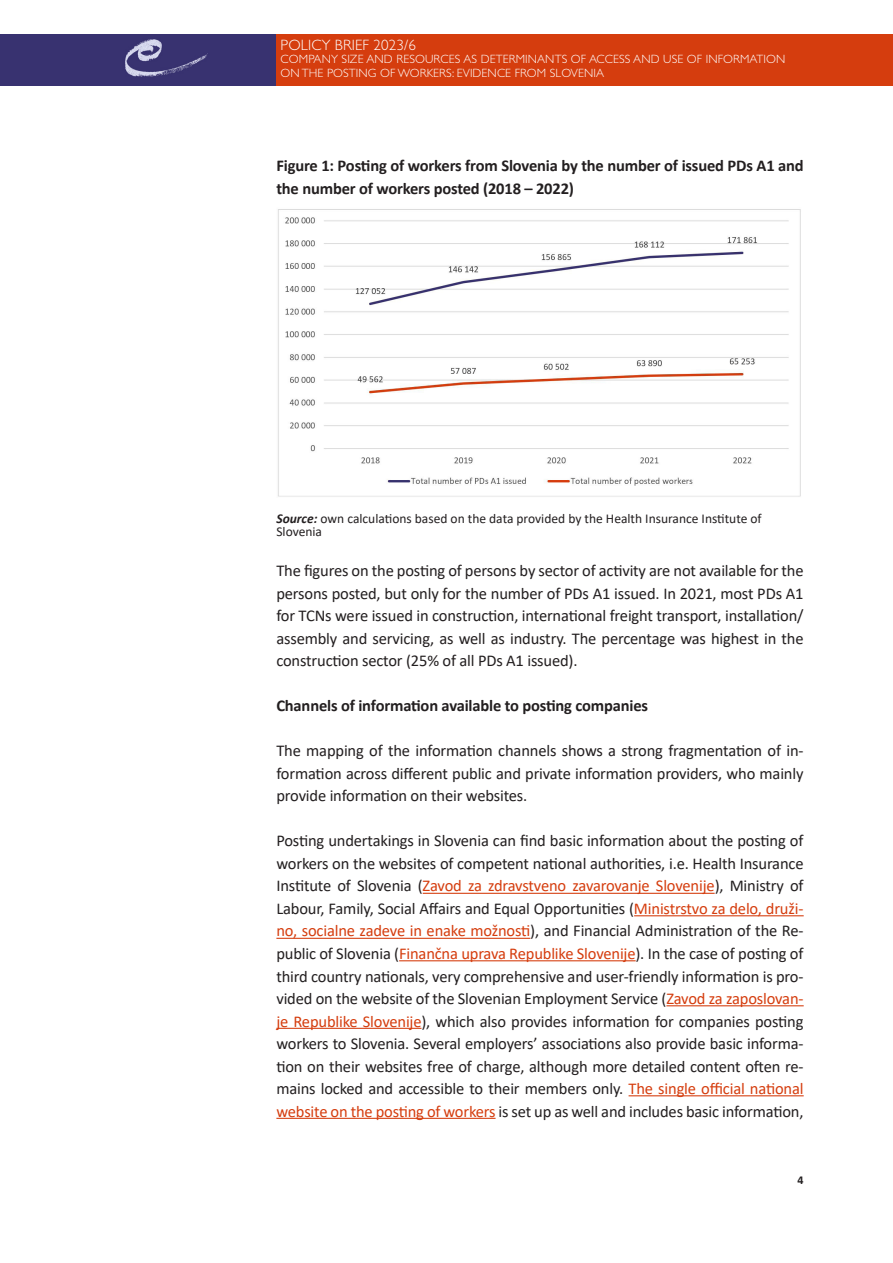
<style>
.page{position:relative;width:893px;height:1263px;background:#fff}
.page>*{position:absolute;margin:0;border:0;box-sizing:border-box;transform-origin:0 0}
.t1{font:16.5px/22.5px "Calibri";letter-spacing:-.01em;color:#231f20;text-align:justify}
.t2{font:700 16.5px/22.5px "Calibri";letter-spacing:-.01em;color:#231f20}
.t3{font:300 15px "Gill Sans Std";letter-spacing:.01em;color:#fff}
.t4{font:13.5px/13.5px "Calibri";color:#231f20}
.t5{font:300 12px/13.5px "Gill Sans Std";letter-spacing:.01em;color:#fff}
.t6{font:700 12px "Calibri";color:#231f20}
.s1{font-weight:700;font-style:italic}
.s2{color:#d53d0e}
</style>
<div class="page">
<div style="left:0;top:34px;width:276px;height:51px;background:#383270"></div>
<div style="left:276px;top:34px;width:617px;height:51px;background:#d53d0e"></div>
<hr style="left:423px;top:893px;width:292px;height:1px;background:#d53d0e">
<hr style="left:634px;top:915px;width:170px;height:1px;background:#d53d0e">
<hr style="left:276px;top:938px;width:254px;height:1px;background:#d53d0e">
<hr style="left:399px;top:960px;width:237px;height:1px;background:#d53d0e">
<hr style="left:666px;top:1005px;width:138px;height:1px;background:#d53d0e">
<hr style="left:276px;top:1028px;width:145px;height:1px;background:#d53d0e">
<hr style="left:629px;top:1095px;width:175px;height:1px;background:#d53d0e">
<hr style="left:276px;top:1118px;width:220px;height:1px;background:#d53d0e">
<img style="left:278px;top:209px;width:523px;height:288px">
<p class="t3" style="left:281px;top:36px;width:137px">POLICY BRIEF 2023/6</p>
<p class="t5" style="left:281px;top:53px;width:506px">COMPANY SIZE AND RESOURCES AS DETERMINANTS OF ACCESS AND USE OF INFORMATION<br>ON THE POSTING OF WORKERS: EVIDENCE FROM SLOVENIA</p>
<p class="t2" style="left:276px;top:154px;width:529px">Figure 1: Posting of workers from Slovenia by the number of issued PDs A1 and the number of workers posted (2018 – 2022)</p>
<p class="t4" style="left:276px;top:511px;width:487px"><span class="s1">Source:</span> own calculations based on the data provided by the Health Insurance Institute of<br>Slovenia</p>
<p class="t1" style="left:276px;top:559px;width:529px">The figures on the posting of persons by sector of activity are not available for the persons posted, but only for the number of PDs A1 issued. In 2021, most PDs A1 for TCNs were issued in construction, international freight transport, installation/ assembly and servicing, as well as industry. The percentage was highest in the construction sector (25% of all PDs A1 issued).</p>
<p class="t2" style="left:276px;top:694px;width:373px">Channels of information available to posting companies</p>
<p class="t1" style="left:276px;top:739px;width:529px">The mapping of the information channels shows a strong fragmentation of in&shy;formation across different public and private information providers, who mainly provide information on their websites.</p>
<p class="t1" style="left:276px;top:829px;width:529px">Posting undertakings in Slovenia can find basic information about the posting of workers on the websites of competent national authorities, i.e. Health Insurance Institute of Slovenia (<span class="s2">Zavod za zdravstveno zavarovanje Slovenije</span>), Ministry of Labour, Family, Social Affairs and Equal Opportunities (<span class="s2">Ministrstvo za delo, druži&shy;no, socialne zadeve in enake možnosti</span>), and Financial Administration of the Re&shy;public of Slovenia (<span class="s2">Finančna uprava Republike Slovenije</span>). In the case of posting of third country nationals, very comprehensive and user-friendly information is pro&shy;vided on the website of the Slovenian Employment Service (<span class="s2">Zavod za zaposlovan&shy;je Republike Slovenije</span>), which also provides information for companies posting workers to Slovenia. Several employers’ associations also provide basic informa&shy;tion on their websites free of charge, although more detailed content often re&shy;mains locked and accessible to their members only. <span class="s2">The single official national website on the posting of workers</span> is set up as well and includes basic information,</p>
<p class="t6" style="left:798px;top:1171px;width:8px">4</p>
</div>
